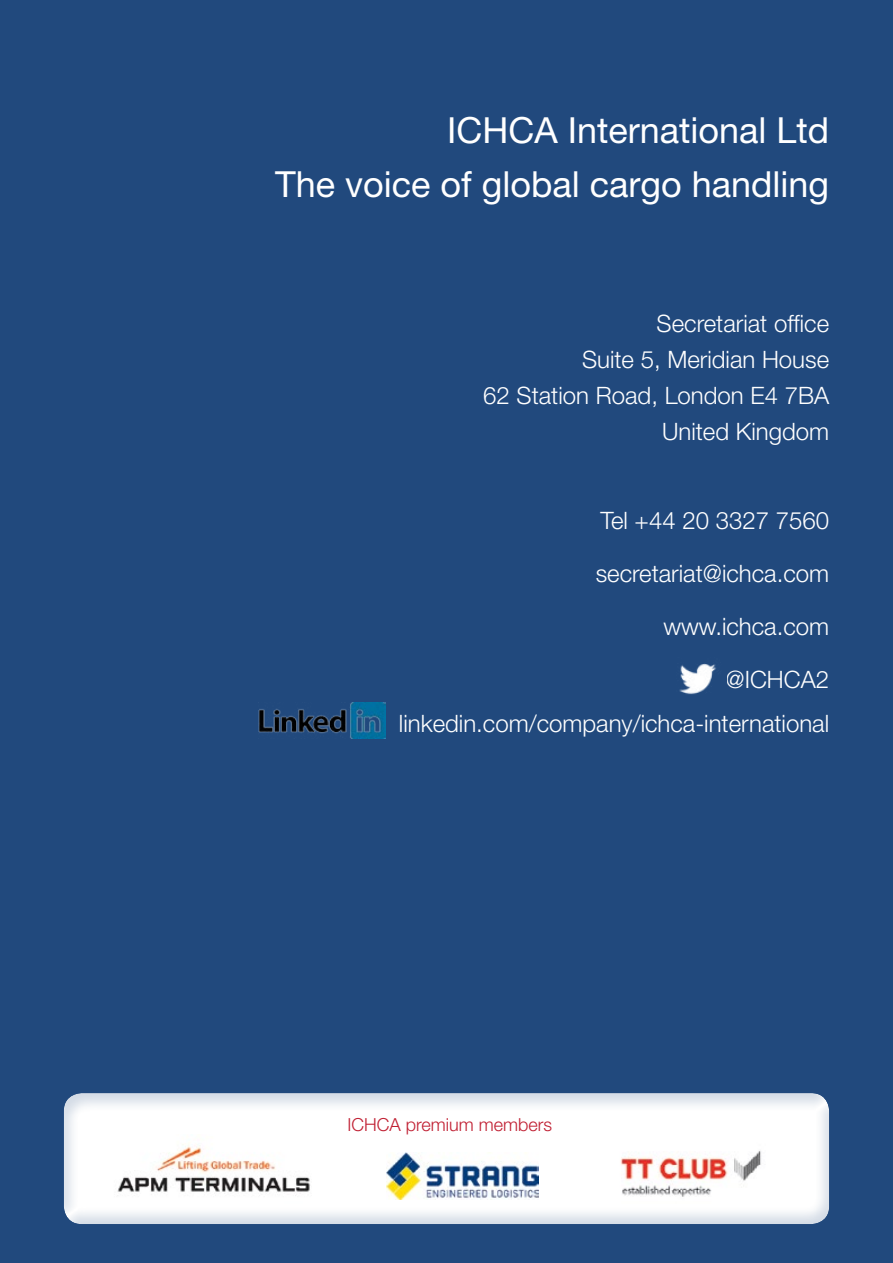
<style>
.page{position:relative;width:893px;height:1263px;background:#21497d}
.page>*{position:absolute;margin:0;border:0;box-sizing:border-box;transform-origin:0 0}
.t1{font:36px/54px "Helvetica Neue LT Pro";color:#fff;text-align:right}
.t2{font:300 24px/36px "Helvetica Neue LT Pro";color:#fff;text-align:right}
.t3{font:300 18px "Helvetica Neue LT Pro";color:#c01f32}
</style>
<div class="page">
<img style="left:679px;top:663px;width:37px;height:32px">
<img style="left:258px;top:703px;width:128px;height:36px">
<div style="left:51px;top:1082px;width:792px;height:142px;background:#21497d;opacity:.2"></div>
<img style="left:106px;top:1134px;width:216px;height:69px">
<img style="left:387px;top:1152px;width:152px;height:47px">
<img style="left:604px;top:1134px;width:187px;height:69px">
<h1 class="t1" style="left:275px;top:103px;width:556px">ICHCA International Ltd<br>The voice of global cargo handling</h1>
<p class="t2" style="left:483px;top:305px;width:347px">Secretariat office<br>Suite 5, Meridian House<br>62 Station Road, London E4 7BA<br>United Kingdom</p>
<p class="t2" style="left:600px;top:502px;width:230px">Tel +44 20 3327 7560</p>
<p class="t2" style="left:596px;top:555px;width:235px">secretariat@ichca.com</p>
<p class="t2" style="left:663px;top:608px;width:167px">www.ichca.com</p>
<p class="t2" style="left:399px;top:657px;width:432px;line-height:44px">@ICHCA2 linkedin.com/company/ichca-international</p>
<p class="t3" style="left:347px;top:1113px;width:206px">ICHCA premium members</p>
</div>
